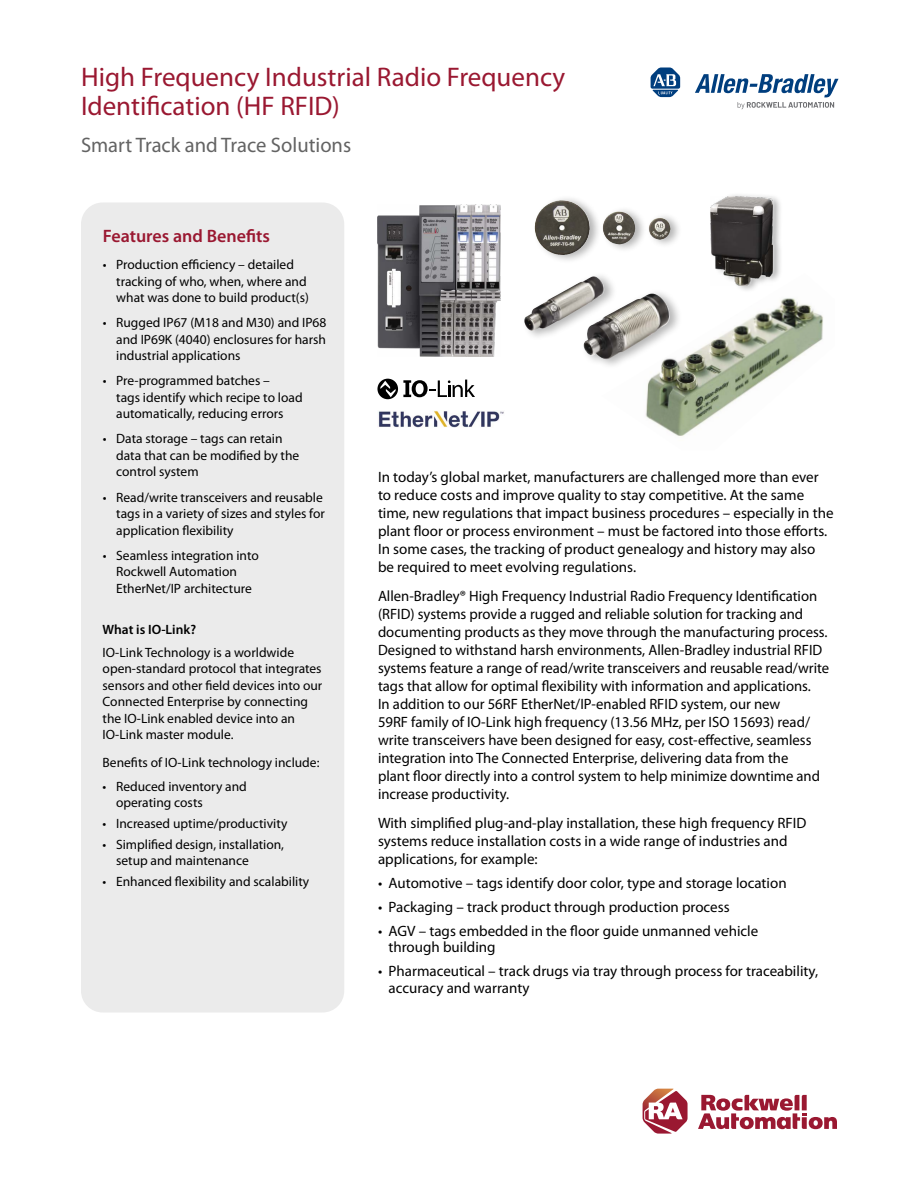
<style>
.page{position:relative;width:918px;height:1188px;background:#fff}
.page>*{position:absolute;margin:0;border:0;box-sizing:border-box;transform-origin:0 0}
.t1{font:27px/28.5px "Myriad Pro";color:#9a1831}
.t2{font:21px "Myriad Pro";color:#636363}
.t3{font:600 18px "Myriad Pro";color:#9a1831}
.t4{font:15px/18px "Myriad Pro";color:#000}
.t5{font:13.5px/16.5px "Myriad Pro";color:#000}
.t6{font:600 13.5px "Myriad Pro";color:#000}
</style>
<div class="page">
<div style="left:81px;top:202px;width:263px;height:810px;background:#ebebeb;border-radius:22px"></div>
<svg style="left:643px;top:1089px;width:45px;height:45px"></svg>
<svg style="left:698px;top:1095px;width:139px;height:34px"></svg>
<svg style="left:377px;top:379px;width:98px;height:20px"></svg>
<svg style="left:651px;top:68px;width:29px;height:29px"></svg>
<svg style="left:695px;top:74px;width:143px;height:35px"></svg>
<img style="left:378px;top:410px;width:126px;height:18px">
<img style="left:645px;top:298px;width:178px;height:138px">
<div style="left:708px;top:192px;width:75px;height:101px;background:#000;opacity:.3"></div>
<div style="left:708px;top:196px;width:67px;height:89px;background:#fff;opacity:.75"></div>
<img style="left:710px;top:196px;width:63px;height:89px">
<div style="left:532px;top:195px;width:151px;height:69px;background:#000;opacity:.3"></div>
<img style="left:534px;top:200px;width:56px;height:55px">
<div style="left:521px;top:270px;width:97px;height:71px;background:#000;opacity:.3"></div>
<img style="left:524px;top:276px;width:81px;height:55px">
<div style="left:581px;top:288px;width:102px;height:81px;background:#000;opacity:.3"></div>
<img style="left:583px;top:294px;width:87px;height:66px">
<img style="left:378px;top:205px;width:122px;height:152px">
<h1 class="t1" style="left:81px;top:63px;width:486px">High Frequency Industrial Radio Frequency<br>Identification (HF RFID)</h1>
<h2 class="t2" style="left:81px;top:132px;width:272px">Smart Track and Trace Solutions</h2>
<p class="t3" style="left:103px;top:224px;width:169px">Features and Benefits</p>
<p class="t5" style="left:116px;top:256px;width:194px;text-indent:-14px">• Production efficiency – detailed tracking of who, when, where and what was done to build product(s)</p>
<p class="t5" style="left:116px;top:314px;width:212px;text-align:justify;text-indent:-14px">• Rugged IP67 (M18 and M30) and IP68 and IP69K (4040) enclosures for harsh industrial applications</p>
<p class="t5" style="left:116px;top:372px;width:188px;text-indent:-14px">• Pre-programmed batches –<br>tags identify which recipe to load automatically, reducing errors</p>
<p class="t5" style="left:116px;top:430px;width:185px;text-indent:-14px">• Data storage – tags can retain data that can be modified by the control system</p>
<p class="t5" style="left:116px;top:489px;width:210px;text-indent:-14px">• Read/write transceivers and reusable tags in a variety of sizes and styles for application flexibility</p>
<p class="t5" style="left:116px;top:547px;width:144px;text-indent:-14px">• Seamless integration into<br>Rockwell Automation<br>EtherNet/IP architecture</p>
<p class="t6" style="left:103px;top:621px;width:95px">What is IO-Link?</p>
<p class="t5" style="left:103px;top:644px;width:221px">IO-Link Technology is a worldwide open-standard protocol that integrates sensors and other field devices into our Connected Enterprise by connecting the IO-Link enabled device into an IO-Link master module.</p>
<p class="t5" style="left:103px;top:754px;width:218px">Benefits of IO-Link technology include:</p>
<p class="t5" style="left:116px;top:778px;width:132px;text-indent:-14px">• Reduced inventory and operating costs</p>
<p class="t5" style="left:103px;top:815px;width:186px">• Increased uptime/productivity</p>
<p class="t5" style="left:116px;top:836px;width:170px;text-indent:-14px">• Simplified design, installation, setup and maintenance</p>
<p class="t5" style="left:103px;top:873px;width:208px">• Enhanced flexibility and scalability</p>
<p class="t4" style="left:378px;top:468px;width:457px">In today’s global market, manufacturers are challenged more than ever to reduce costs and improve quality to stay competitive. At the same time, new regulations that impact business procedures – especially in the plant floor or process environment – must be factored into those efforts.<br>In some cases, the tracking of product genealogy and history may also be required to meet evolving regulations.</p>
<p class="t4" style="left:378px;top:586px;width:453px">Allen-Bradley® High Frequency Industrial Radio Frequency Identification (RFID) systems provide a rugged and reliable solution for tracking and documenting products as they move through the manufacturing process.<br>Designed to withstand harsh environments, Allen-Bradley industrial RFID systems feature a range of read/write transceivers and reusable read/write tags that allow for optimal flexibility with information and applications.<br>In addition to our 56RF EtherNet/IP-enabled RFID system, our new<br>59RF family of IO-Link high frequency (13.56 MHz, per ISO 15693) read/ write transceivers have been designed for easy, cost-effective, seamless integration into The Connected Enterprise, delivering data from the<br>plant floor directly into a control system to help minimize downtime and increase productivity.</p>
<p class="t4" style="left:378px;top:813px;width:430px">With simplified plug-and-play installation, these high frequency RFID systems reduce installation costs in a wide range of industries and applications, for example:</p>
<p class="t4" style="left:378px;top:873px;width:410px">• Automotive – tags identify door color, type and storage location</p>
<p class="t4" style="left:378px;top:897px;width:353px">• Packaging – track product through production process</p>
<p class="t4" style="left:389px;top:922px;width:371px;line-height:16.5px;text-indent:-11px">• AGV – tags embedded in the floor guide unmanned vehicle through building</p>
<p class="t4" style="left:389px;top:963px;width:431px;line-height:16.5px;text-indent:-11px">• Pharmaceutical – track drugs via tray through process for traceability, accuracy and warranty</p>
</div>
